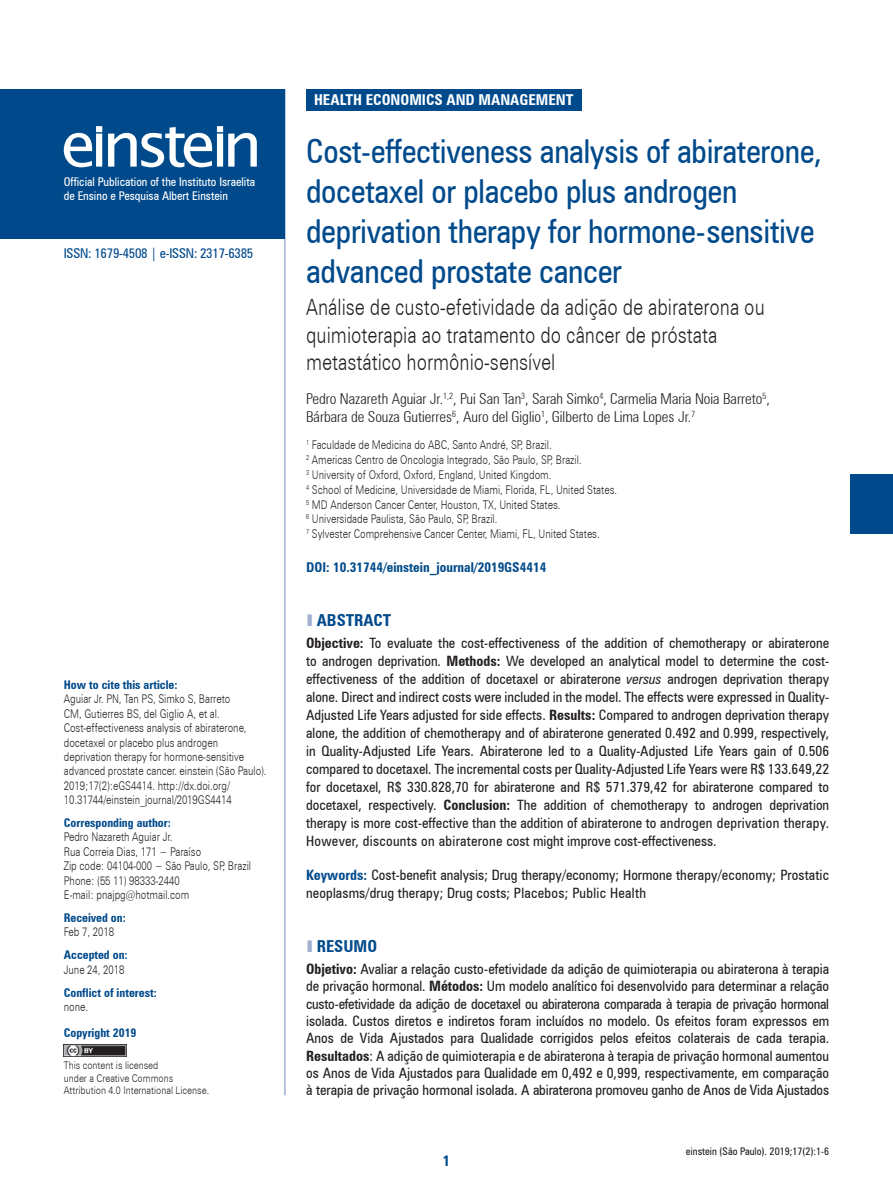
<style>
.page{position:relative;width:893px;height:1191px;background:#fff}
.page>*{position:absolute;margin:0;border:0;box-sizing:border-box;transform-origin:0 0}
.t1{font:condensed 33px/40px "Zurich BT";letter-spacing:-.01em;color:#004a8b}
.t2{font:300 22.5px/27.5px "Zurich BT";color:#231f20;scale:.8 1}
.t3{font:700 condensed 16.5px "Zurich BT";color:#004a8b}
.t4{font:300 condensed 15px/18.5px "Zurich BT";color:#231f20}
.t5{font:700 condensed 15px "Zurich BT";color:#fff}
.t6{font:700 condensed 15px "Zurich BT";color:#004a8b}
.t7{font:condensed 14.25px/18px "Zurich BT";color:#231f20;text-align:justify}
.t8{font:700 condensed 13.5px "Zurich BT";color:#004a8b}
.t9{font:condensed 13.5px "Zurich BT";letter-spacing:-.02em;color:#004a8b}
.t10{font:300 12px/14.4px "Zurich BT";color:#231f20;scale:.8 1}
.t11{font:700 condensed 12px "Zurich BT";color:#004a8b}
.t12{font:condensed 12px/14.4px "Zurich BT";color:#fff}
.t13{font:300 10.5px/12.6px "Zurich BT";color:#231f20;scale:.85 1}
.t14{font:condensed 10.5px "Zurich BT";color:#231f20}
.s1{color:#a2b0d2}
.s2{font-weight:700}
.s3{font-style:italic}
.s4{font-weight:700;color:#004a8b}
</style>
<div class="page">
<img style="left:64px;top:1044px;width:63px;height:12px">
<hr style="left:284px;top:89px;width:2px;height:1006px;background:#a2b0d2">
<div style="left:0;top:89px;width:284px;height:149px;background:#004a8b"></div>
<div style="left:850px;top:474px;width:43px;height:60px;background:#004a8b"></div>
<svg style="left:108px;top:126px;width:149px;height:41px"></svg>
<svg style="left:64px;top:126px;width:38px;height:41px"></svg>
<div style="left:306px;top:89px;width:275px;height:21px;background:#004a8b"></div>
<p class="t12" style="left:64px;top:174px;width:193px">Official Publication of the Instituto Israelita de Ensino e Pesquisa Albert Einstein</p>
<p class="t9" style="left:64px;top:245px;width:191px">ISSN: 1679-4508 | e-ISSN: 2317-6385</p>
<p class="t11" style="left:64px;top:677px;width:115px">How to cite this article:</p>
<p class="t10" style="left:64px;top:692px;width:255px">Aguiar Jr. PN, Tan PS, Simko S, Barreto<br>CM, Gutierres BS, del Giglio A, et al.<br>Cost-effectiveness analysis of abiraterone, docetaxel or placebo plus androgen deprivation therapy for hormone-sensitive advanced prostate cancer. einstein (São Paulo).<br>2019;17(2):eGS4414. http://dx.doi.org/ 10.31744/einstein_journal/2019GS4414</p>
<p class="t11" style="left:64px;top:815px;width:109px">Corresponding author:</p>
<p class="t10" style="left:64px;top:830px;width:236px">Pedro Nazareth Aguiar Jr.<br>Rua Correia Dias, 171 − Paraíso<br>Zip code: 04104-000 − São Paulo, SP, Brazil<br>Phone: (55 11) 98333-2440<br>E-mail: pnajpg@hotmail.com</p>
<p class="t11" style="left:64px;top:910px;width:64px">Received on:</p>
<p class="t10" style="left:64px;top:925px;width:64px">Feb 7, 2018</p>
<p class="t11" style="left:64px;top:947px;width:65px">Accepted on:</p>
<p class="t10" style="left:64px;top:962px;width:77px">June 24, 2018</p>
<p class="t11" style="left:64px;top:985px;width:95px">Conflict of interest:</p>
<p class="t10" style="left:64px;top:999px;width:32px">none.</p>
<p class="t11" style="left:64px;top:1025px;width:74px">Copyright 2019</p>
<p class="t13" style="left:64px;top:1058px;width:173px">This content is licensed<br>under a Creative Commons<br>Attribution 4.0 International License.</p>
<p class="t5" style="left:314px;top:91px;width:261px">HEALTH ECONOMICS AND MANAGEMENT</p>
<h1 class="t1" style="left:306px;top:131px;width:517px">Cost-effectiveness analysis of abiraterone, docetaxel or placebo plus androgen deprivation therapy for hormone-sensitive advanced prostate cancer</h1>
<h2 class="t2" style="left:306px;top:293px;width:575px">Análise de custo-efetividade da adição de abiraterona ou quimioterapia ao tratamento do câncer de próstata metastático hormônio-sensível</h2>
<p class="t4" style="left:306px;top:389px;width:465px">Pedro Nazareth Aguiar Jr.<sup>1,2</sup>, Pui San Tan<sup>3</sup>, Sarah Simko<sup>4</sup>, Carmelia Maria Noia Barreto<sup>5</sup>,<br>Bárbara de Souza Gutierres<sup>6</sup>, Auro del Giglio<sup>1</sup>, Gilberto de Lima Lopes Jr.<sup>7</sup></p>
<p class="t10" style="left:306px;top:438px;width:390px;line-height:14.9px"><sup>1</sup> Faculdade de Medicina do ABC, Santo André, SP, Brazil.<br><sup>2</sup> Americas Centro de Oncologia Integrado, São Paulo, SP, Brazil.<br><sup>3</sup> University of Oxford, Oxford, England, United Kingdom.<br><sup>4</sup> School of Medicine, Universidade de Miami, Florida, FL, United States.<br><sup>5</sup> MD Anderson Cancer Center, Houston, TX, United States.<br><sup>6</sup> Universidade Paulista, São Paulo, SP, Brazil.<br><sup>7</sup> Sylvester Comprehensive Cancer Center, Miami, FL, United States.</p>
<p class="t8" style="left:306px;top:559px;width:242px">DOI: 10.31744/einstein_journal/2019GS4414</p>
<p class="t3" style="left:306px;top:610px;width:86px"><span class="s1">❚</span> ABSTRACT</p>
<p class="t7" style="left:306px;top:634px;width:524px"><span class="s2">Objective:</span> To evaluate the cost-effectiveness of the addition of chemotherapy or abiraterone to androgen deprivation. <span class="s2">Methods:</span> We developed an analytical model to determine the cost&shy;effectiveness of the addition of docetaxel or abiraterone <span class="s3">versus</span> androgen deprivation therapy alone. Direct and indirect costs were included in the model. The effects were expressed in Quality-Adjusted Life Years adjusted for side effects. <span class="s2">Results:</span> Compared to androgen deprivation therapy alone, the addition of chemotherapy and of abiraterone generated 0.492 and 0.999, respectively, in Quality-Adjusted Life Years. Abiraterone led to a Quality-Adjusted Life Years gain of 0.506 compared to docetaxel. The incremental costs per Quality-Adjusted Life Years were R$ 133.649,22 for docetaxel, R$ 330.828,70 for abiraterone and R$ 571.379,42 for abiraterone compared to docetaxel, respectively. <span class="s2">Conclusion:</span> The addition of chemotherapy to androgen deprivation therapy is more cost-effective than the addition of abiraterone to androgen deprivation therapy.<br>However, discounts on abiraterone cost might improve cost-effectiveness.</p>
<p class="t7" style="left:306px;top:866px;width:524px"><span class="s4">Keywords:</span> Cost-benefit analysis; Drug therapy/economy; Hormone therapy/economy; Prostatic neoplasms/drug therapy; Drug costs; Placebos; Public Health</p>
<p class="t3" style="left:306px;top:936px;width:72px"><span class="s1">❚</span> RESUMO</p>
<p class="t7" style="left:306px;top:960px;width:524px;line-height:17.4px"><span class="s2">Objetivo:</span> Avaliar a relação custo-efetividade da adição de quimioterapia ou abiraterona à terapia de privação hormonal. <span class="s2">Métodos:</span> Um modelo analítico foi desenvolvido para determinar a relação custo-efetividade da adição de docetaxel ou abiraterona comparada à terapia de privação hormonal isolada. Custos diretos e indiretos foram incluídos no modelo. Os efeitos foram expressos em Anos de Vida Ajustados para Qualidade corrigidos pelos efeitos colaterais de cada terapia.<br><span class="s2">Resultados</span>: A adição de quimioterapia e de abiraterona à terapia de privação hormonal aumentou os Anos de Vida Ajustados para Qualidade em 0,492 e 0,999, respectivamente, em comparação à terapia de privação hormonal isolada. A abiraterona promoveu ganho de Anos de Vida Ajustados</p>
<p class="t6" style="left:443px;top:1151px;width:9px">1</p>
<p class="t14" style="left:686px;top:1144px;width:145px">einstein (São Paulo). 2019;17(2):1-6</p>
</div>
